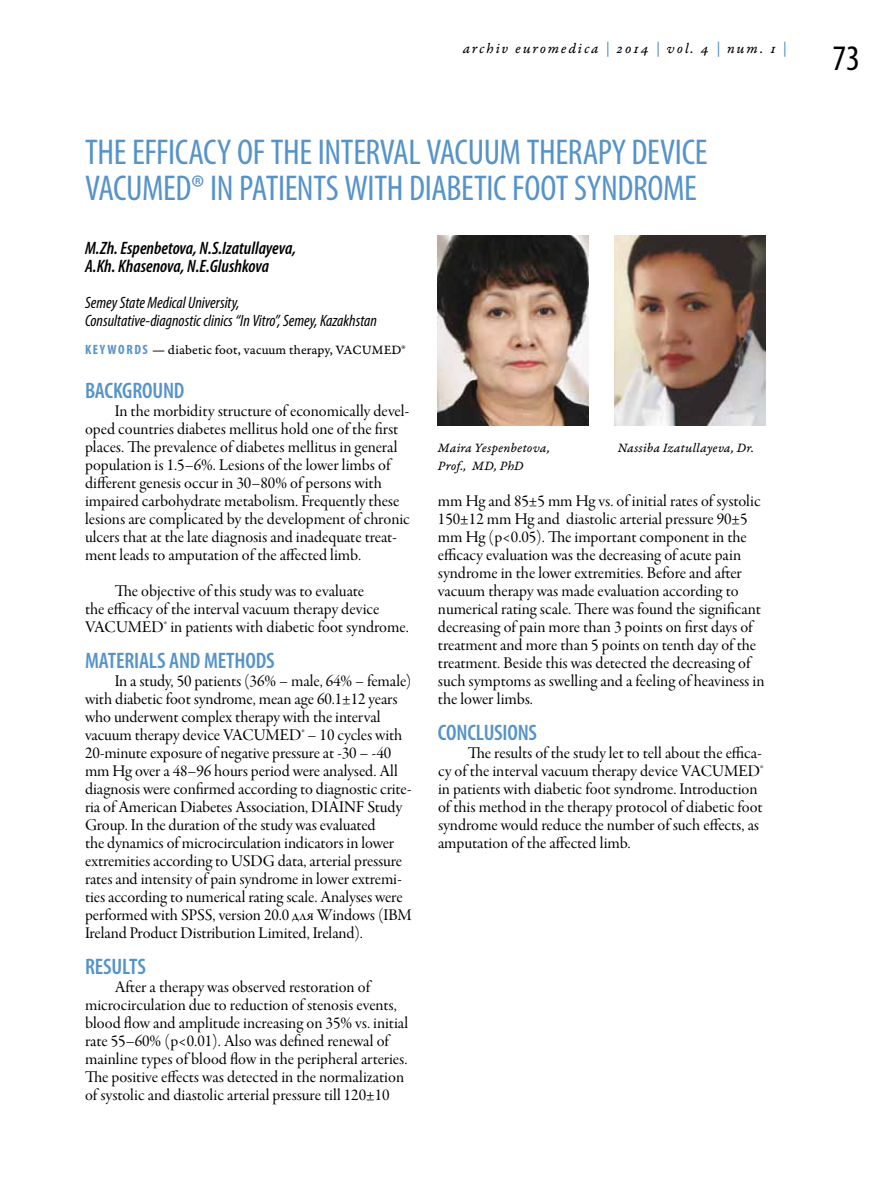
<style>
.page{position:relative;width:893px;height:1191px;background:#fff}
.page>*{position:absolute;margin:0;border:0;box-sizing:border-box;transform-origin:0 0}
.t1{font:condensed 36px "Myriad Pro";letter-spacing:-.015em;color:#5693c9}
.t2{font:condensed 36px "Myriad Pro";color:#000}
.t3{font:600 condensed 22.5px "Myriad Pro";letter-spacing:-.01em;color:#5693c9}
.t4{font:italic 600 condensed 18px/18px "Myriad Pro";color:#000}
.t5{font:16.5px/18px "Garamond Premr Pro Subh";color:#000}
.t6{font:italic condensed 16.5px/18px "Myriad Pro";color:#000}
.t7{font:15px "Garamond Premr Pro It Capt";letter-spacing:.12em;color:#000}
.t8{font:13.5px "Garamond Premr Pro It Capt";letter-spacing:.01em;color:#000}
.t9{font:13.5px "Garamond Premr Pro Capt";color:#000}
.s1{color:#5693c9}
.s2{font-family:"Myriad Pro";font-weight:700;font-stretch:condensed;color:#5693c9}
</style>
<div class="page">
<img style="left:438px;top:236px;width:151px;height:190px">
<img style="left:615px;top:236px;width:150px;height:190px">
<p class="t7" style="left:463px;top:40px;width:325px">archiv euromedica <span class="s1">|</span> 2014 <span class="s1">|</span> vol. 4 <span class="s1">|</span> num. 1 <span class="s1">|</span></p>
<h1 class="t1" style="left:85px;top:130px;width:61px">THE EFFICACY</h1>
<h1 class="t1" style="left:237px;top:130px;width:95px">OFTHEINTERVAL</h1>
<h1 class="t1" style="left:426px;top:130px;width:17px">VACUUM</h1>
<h1 class="t1" style="left:527px;top:130px;width:16px">THERAPY</h1>
<h1 class="t1" style="left:632px;top:130px;width:14px">DEVICE</h1>
<h1 class="t1" style="left:85px;top:166px;width:168px">VACUMED® IN PATIENTS</h1>
<h1 class="t1" style="left:344px;top:166px;width:16px">WITH</h1>
<h1 class="t1" style="left:409px;top:166px;width:13px">DIABETIC</h1>
<h1 class="t1" style="left:512px;top:166px;width:15px">FOOT</h1>
<h1 class="t1" style="left:574px;top:166px;width:17px">SYNDROME</h1>
<p class="t4" style="left:85px;top:239px;width:213px">M.Zh. Espenbetova, N.S.Izatullayeva,<br>A.Kh. Khasenova, N.E.Glushkova</p>
<p class="t6" style="left:85px;top:293px;width:293px">Semey State Medical University,<br>Consultative-diagnostic clinics “In Vitro”, Semey, Kazakhstan</p>
<p class="t9" style="left:85px;top:342px;width:322px"><span class="s2">K E Y W O R D S</span> — diabetic foot, vacuum therapy, VACUMED®</p>
<h2 class="t3" style="left:85px;top:378px;width:99px">BACKGROUND</h2>
<p class="t5" style="left:85px;top:402px;width:326px;text-indent:30px">In the morbidity structure of economically devel&shy;oped countries diabetes mellitus hold one of the first places. The prevalence of diabetes mellitus in general population is 1.5–6%. Lesions of the lower limbs of different genesis occur in 30–80% of persons with impaired carbohydrate metabolism. Frequently these lesions are complicated by the development of chronic ulcers that at the late diagnosis and inadequate treat&shy;ment leads to amputation of the affected limb.</p>
<p class="t5" style="left:85px;top:582px;width:325px;text-indent:30px">The objective of this study was to evaluate<br>the efficacy of the interval vacuum therapy device<br>VACUMED® in patients with diabetic foot syndrome.</p>
<h2 class="t3" style="left:85px;top:648px;width:191px">MATERIALS AND METHODS</h2>
<p class="t5" style="left:85px;top:672px;width:328px;text-indent:30px">In a study, 50 patients (36% – male, 64% – female) with diabetic foot syndrome, mean age 60.1±12 years who underwent complex therapy with the interval vacuum therapy device VACUMED® – 10 cycles with 20-minute exposure of negative pressure at -30 – -40 mm Hg over a 48–96 hours period were analysed. All diagnosis were confirmed according to diagnostic crite&shy;ria of American Diabetes Association, DIAINF Study Group. In the duration of the study was evaluated<br>the dynamics of microcirculation indicators in lower extremities according to USDG data, arterial pressure rates and intensity of pain syndrome in lower extremi&shy;ties according to numerical rating scale. Analyses were performed with SPSS, version 20.0 для Windows (IBM Ireland Product Distribution Limited, Ireland).</p>
<h2 class="t3" style="left:85px;top:954px;width:63px">RESULTS</h2>
<p class="t5" style="left:85px;top:978px;width:325px;text-indent:30px">After a therapy was observed restoration of microcirculation due to reduction of stenosis events, blood flow and amplitude increasing on 35% vs. initial rate 55–60% (p&lt;0.01). Also was defined renewal of mainline types of blood flow in the peripheral arteries.<br>The positive effects was detected in the normalization of systolic and diastolic arterial pressure till 120±10</p>
<p class="t8" style="left:438px;top:439px;width:113px">Maira Yespenbetova,</p>
<p class="t8" style="left:618px;top:439px;width:138px">Nassiba Izatullayeva, Dr.</p>
<p class="t8" style="left:438px;top:457px;width:87px">Prof., MD, PhD</p>
<p class="t5" style="left:438px;top:492px;width:328px">mm Hg and 85±5 mm Hg vs. of initial rates of systolic 150±12 mm Hg and diastolic arterial pressure 90±5 mm Hg (p&lt;0.05). The important component in the efficacy evaluation was the decreasing of acute pain syndrome in the lower extremities. Before and after vacuum therapy was made evaluation according to numerical rating scale. There was found the significant decreasing of pain more than 3 points on first days of treatment and more than 5 points on tenth day of the treatment. Beside this was detected the decreasing of such symptoms as swelling and a feeling of heaviness in the lower limbs.</p>
<h2 class="t3" style="left:438px;top:720px;width:101px">CONCLUSIONS</h2>
<p class="t5" style="left:438px;top:744px;width:327px;text-indent:30px">The results of the study let to tell about the effica&shy;cy of the interval vacuum therapy device VACUMED® in patients with diabetic foot syndrome. Introduction of this method in the therapy protocol of diabetic foot syndrome would reduce the number of such effects, as amputation of the affected limb.</p>
<h1 class="t2" style="left:832px;top:36px;width:29px">73</h1>
</div>
